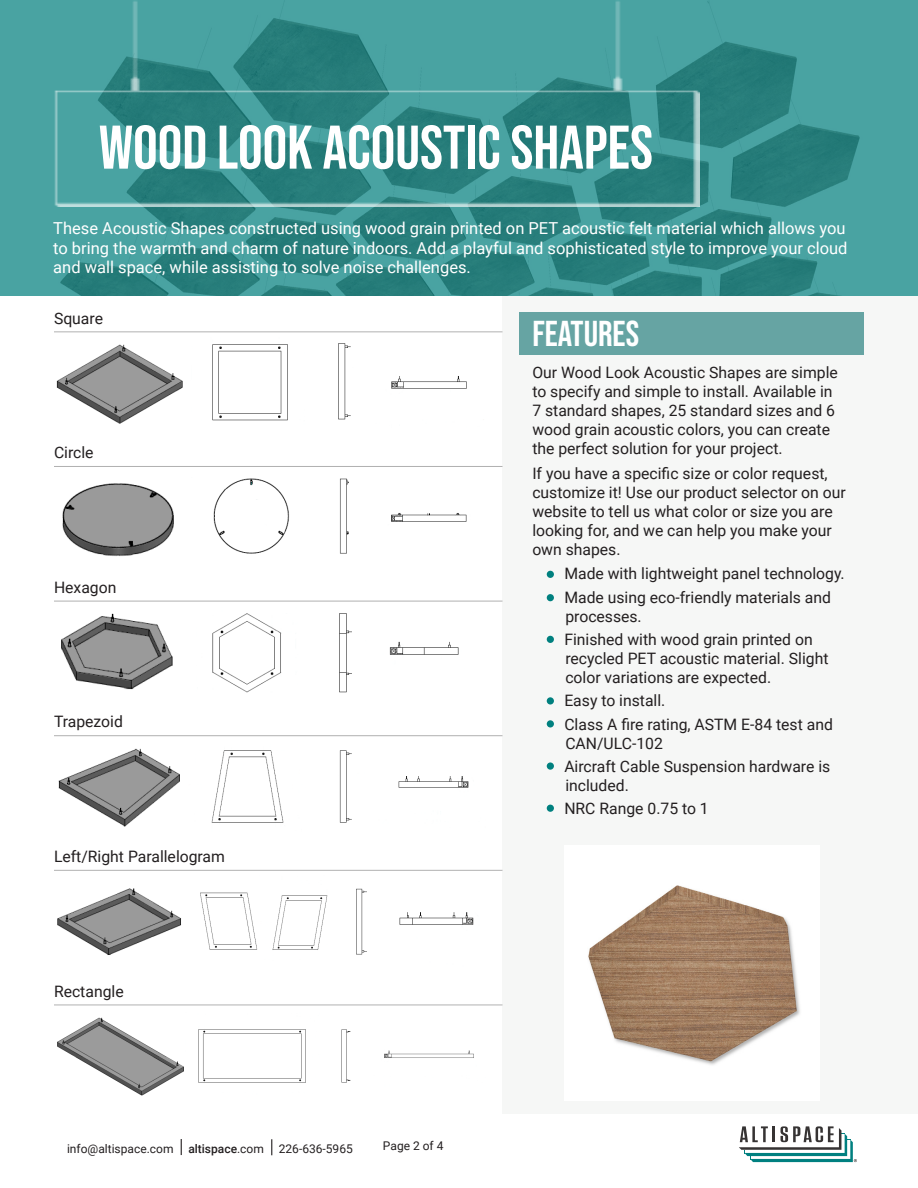
<style>
.page{position:relative;width:918px;height:1188px;background:#fff}
.page>*{position:absolute;margin:0;border:0;box-sizing:border-box;transform-origin:0 0}
.t1{font:61.5px "Bebas Neue";color:#fff}
.t2{font:36px "Bebas Neue";color:#fff}
.t3{font:16.5px/19.8px "Roboto";color:#fff;text-align:justify}
.t4{font:15.75px/18.9px "Roboto";color:#231f20}
.t5{font:12px "Roboto";color:#231f20}
.s1{font-weight:500}
</style>
<div class="page">
<svg style="left:181px;top:1139px;width:1px;height:16px"></svg>
<svg style="left:271px;top:1139px;width:1px;height:16px"></svg>
<div style="left:502px;top:296px;width:416px;height:818px;background:#f6f7f6"></div>
<svg style="left:0;top:0;width:918px;height:296px;background:#3a9290"></svg>
<img style="left:53px;top:1px;width:646px;height:205px">
<svg style="left:739px;top:1126px;width:118px;height:36px"></svg>
<div style="left:519px;top:313px;width:345px;height:42px;background:#66a4a3"></div>
<div style="left:547px;top:571px;width:7px;height:7px;background:#00807f;border-radius:50%"></div>
<div style="left:547px;top:594px;width:7px;height:7px;background:#00807f;border-radius:50%"></div>
<div style="left:547px;top:636px;width:7px;height:7px;background:#00807f;border-radius:50%"></div>
<div style="left:547px;top:697px;width:7px;height:8px;background:#00807f;border-radius:50%"></div>
<div style="left:547px;top:720px;width:7px;height:8px;background:#00807f;border-radius:50%"></div>
<div style="left:547px;top:762px;width:7px;height:8px;background:#00807f;border-radius:50%"></div>
<div style="left:547px;top:805px;width:7px;height:7px;background:#00807f;border-radius:50%"></div>
<img style="left:588px;top:885px;width:212px;height:179px">
<hr style="left:54px;top:601px;width:448px;height:1px;background:#b1b1b1">
<hr style="left:54px;top:466px;width:448px;height:1px;background:#b1b1b1">
<hr style="left:54px;top:331px;width:448px;height:1px;background:#b1b1b1">
<hr style="left:54px;top:735px;width:448px;height:1px;background:#b1b1b1">
<hr style="left:54px;top:870px;width:448px;height:1px;background:#b1b1b1">
<hr style="left:54px;top:1005px;width:448px;height:1px;background:#b1b1b1">
<img style="left:56px;top:343px;width:295px;height:81px">
<img style="left:391px;top:376px;width:76px;height:13px">
<img style="left:62px;top:478px;width:287px;height:78px">
<img style="left:391px;top:513px;width:76px;height:9px">
<img style="left:61px;top:613px;width:291px;height:80px">
<img style="left:389px;top:641px;width:70px;height:14px">
<img style="left:58px;top:748px;width:294px;height:79px">
<img style="left:398px;top:776px;width:71px;height:12px">
<img style="left:57px;top:888px;width:124px;height:67px">
<img style="left:200px;top:892px;width:58px;height:58px">
<img style="left:272px;top:888px;width:95px;height:67px">
<img style="left:399px;top:912px;width:75px;height:13px">
<img style="left:57px;top:1017px;width:294px;height:79px">
<img style="left:384px;top:1050px;width:90px;height:8px">
<p class="t1" style="left:99px;top:113px;width:556px">WOOD LOOK ACOUSTIC SHAPES</p>
<p class="t3" style="left:53px;top:217px;width:796px">These Acoustic Shapes constructed using wood grain printed on PET acoustic felt material which allows you to bring the warmth and charm of nature indoors. Add a playful and sophisticated style to improve your cloud and wall space, while assisting to solve noise challenges.</p>
<p class="t4" style="left:54px;top:308px;width:51px">Square</p>
<p class="t4" style="left:54px;top:443px;width:41px">Circle</p>
<p class="t4" style="left:54px;top:577px;width:64px">Hexagon</p>
<p class="t4" style="left:54px;top:712px;width:70px">Trapezoid</p>
<p class="t4" style="left:54px;top:846px;width:173px">Left/Right Parallelogram</p>
<p class="t4" style="left:54px;top:981px;width:71px">Rectangle</p>
<p class="t5" style="left:67px;top:1140px;width:287px">info@altispace.com <span class="s1">altispace</span>.com 226-636-5965</p>
<p class="t5" style="left:383px;top:1137px;width:62px">Page 2 of 4</p>
<p class="t2" style="left:532px;top:314px;width:108px">FEATURES</p>
<p class="t4" style="left:532px;top:363px;width:307px">Our Wood Look Acoustic Shapes are simple to specify and simple to install. Available in 7 standard shapes, 25 standard sizes and 6 wood grain acoustic colors, you can create the perfect solution for your project.</p>
<p class="t4" style="left:532px;top:463px;width:315px">If you have a specific size or color request, customize it! Use our product selector on our website to tell us what color or size you are looking for, and we can help you make your own shapes.</p>
<p class="t4" style="left:547px;top:564px;width:299px">• Made with lightweight panel technology.</p>
<p class="t4" style="left:565px;top:587px;width:267px;text-indent:-18px">• Made using eco-friendly materials and processes.</p>
<p class="t4" style="left:565px;top:630px;width:265px;text-indent:-18px">• Finished with wood grain printed on recycled PET acoustic material. Slight color variations are expected.</p>
<p class="t4" style="left:547px;top:691px;width:120px">• Easy to install.</p>
<p class="t4" style="left:565px;top:714px;width:269px;text-indent:-18px">• Class A fire rating, ASTM E-84 test and<br>CAN/ULC-102</p>
<p class="t4" style="left:565px;top:756px;width:266px;text-indent:-18px">• Aircraft Cable Suspension hardware is included.</p>
<p class="t4" style="left:547px;top:799px;width:163px">• NRC Range 0.75 to 1</p>
</div>
